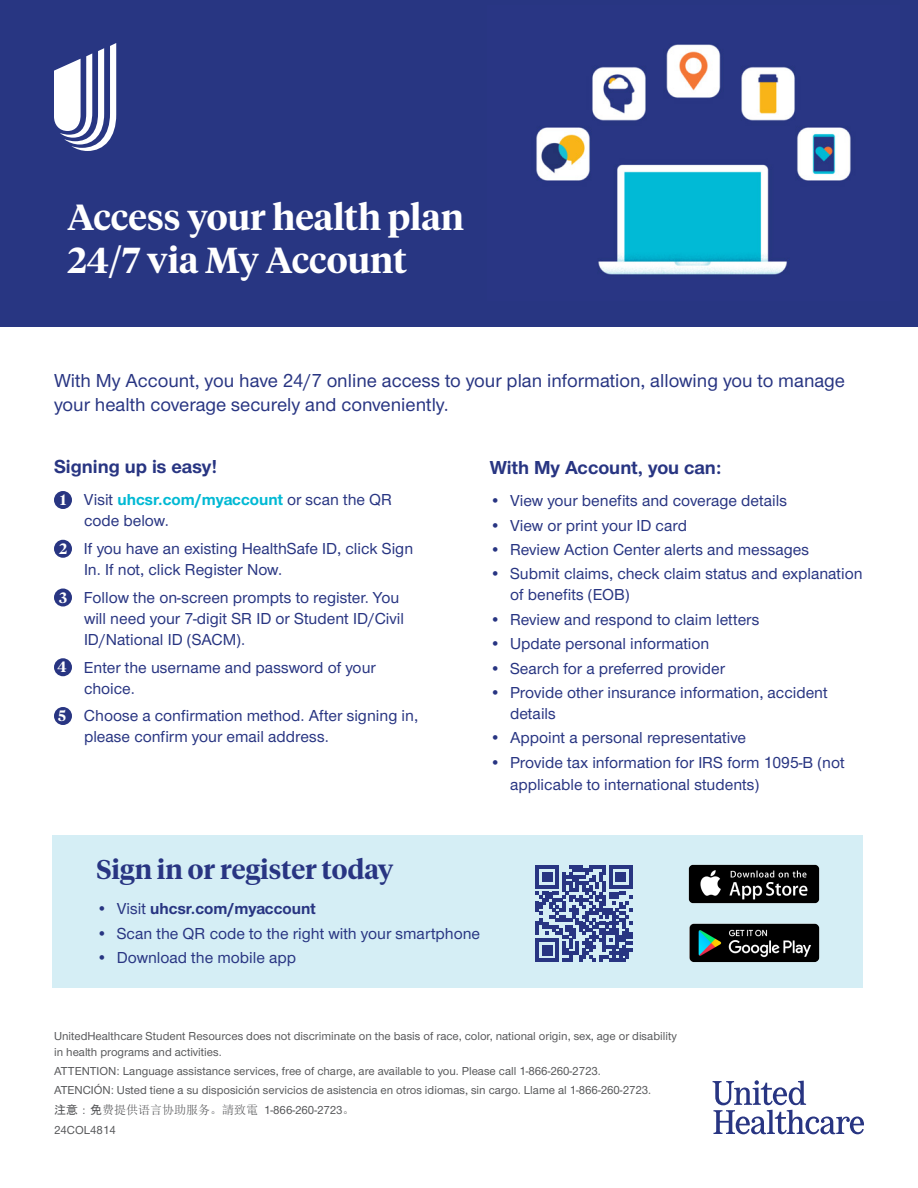
<style>
.page{position:relative;width:918px;height:1188px;background:#fff}
.page>*{position:absolute;margin:0;border:0;box-sizing:border-box;transform-origin:0 0}
.H3{font:600 36px/43.2px "UHC Serif Headline";color:#fff}
.H5{font:600 27px "UHC Serif Headline";color:#283582}
.Lead_In{font:500 19.5px/24px "UHC Sans";color:#283582}
.H5-Sans{font:700 19.5px "UHC Sans";color:#283582}
.Bullet____circle{font:500 16.5px/21px "UHC Sans";color:#283582}
.Bullet____circle-2{font:16.5px/21px "UHC Sans";color:#283582}
.t1{font:700 16.5px "UHC Sans";color:#283582}
.t2{font:600 15px "UHC Serif Headline";color:#fff}
.Body{font:500 12px/16.5px "UHC Sans";color:#57585a}
.H4-Sans{font:12px "Sim Sun";color:#57585a}
.H4-Sans-2{font:500 12px "UHC Sans";color:#57585a}
.s1{font-weight:500}
.s2{font-weight:700;color:#00b9d4}
.s3{font-family:"MS Gothic"}
.s4{font-family:"UHC Sans"}
</style>
<div class="page">
<svg style="left:713px;top:1080px;width:151px;height:54px"></svg>
<div style="left:0;top:0;width:918px;height:327px;background:#283682"></div>
<svg style="left:54px;top:43px;width:62px;height:108px"></svg>
<div style="left:54px;top:491px;width:18px;height:18px;background:#283582;border-radius:50%"></div>
<div style="left:54px;top:540px;width:18px;height:18px;background:#283582;border-radius:50%"></div>
<div style="left:54px;top:589px;width:18px;height:18px;background:#283582;border-radius:50%"></div>
<div style="left:54px;top:658px;width:18px;height:18px;background:#283582;border-radius:50%"></div>
<div style="left:54px;top:707px;width:18px;height:18px;background:#283582;border-radius:50%"></div>
<div style="left:53px;top:835px;width:810px;height:152px;background:#d5eef5"></div>
<img style="left:689px;top:865px;width:130px;height:38px">
<img style="left:689px;top:924px;width:130px;height:38px">
<svg style="left:536px;top:865px;width:96px;height:97px"></svg>
<img style="left:536px;top:44px;width:315px;height:231px">
<p class="H3" style="left:68px;top:194px;width:398px">Access your health plan<br>24/7 via My Account</p>
<p class="Lead_In" style="left:54px;top:368px;width:793px">With My Account, you have 24/7 online access to your plan information, allowing you to manage your health coverage securely and conveniently.</p>
<p class="H5-Sans" style="left:54px;top:453px;width:165px">Signing up is easy!</p>
<p class="t2" style="left:60px;top:489px;width:8px">1</p>
<p class="Bullet____circle-2" style="left:84px;top:489px;width:310px"><span class="s1">Visit</span> <span class="s2">uhcsr.com/myaccount</span> or scan the QR code below.</p>
<p class="t2" style="left:59px;top:538px;width:10px">2</p>
<p class="Bullet____circle" style="left:84px;top:537px;width:331px">If you have an existing HealthSafe ID, click Sign<br>In. If not, click Register Now.</p>
<p class="t2" style="left:59px;top:587px;width:9px">3</p>
<p class="Bullet____circle" style="left:84px;top:586px;width:322px">Follow the on-screen prompts to register. You will need your 7-digit SR ID or Student ID/Civil<br>ID/National ID (SACM).</p>
<p class="t2" style="left:58px;top:657px;width:11px">4</p>
<p class="Bullet____circle" style="left:84px;top:656px;width:293px">Enter the username and password of your choice.</p>
<p class="t2" style="left:58px;top:705px;width:9px">5</p>
<p class="Bullet____circle" style="left:84px;top:705px;width:336px">Choose a confirmation method. After signing in, please confirm your email address.</p>
<p class="H5-Sans" style="left:490px;top:454px;width:233px">With My Account, you can:</p>
<p class="Bullet____circle" style="left:490px;top:490px;width:299px">• View your benefits and coverage details</p>
<p class="Bullet____circle" style="left:490px;top:514px;width:199px">• View or print your ID card</p>
<p class="Bullet____circle" style="left:490px;top:538px;width:321px">• Review Action Center alerts and messages</p>
<p class="Bullet____circle" style="left:510px;top:563px;width:354px;text-indent:-20px">• Submit claims, check claim status and explanation of benefits (EOB)</p>
<p class="Bullet____circle" style="left:490px;top:608px;width:271px">• Review and respond to claim letters</p>
<p class="Bullet____circle" style="left:490px;top:632px;width:221px">• Update personal information</p>
<p class="Bullet____circle" style="left:490px;top:657px;width:237px">• Search for a preferred provider</p>
<p class="Bullet____circle" style="left:510px;top:681px;width:319px;text-indent:-20px">• Provide other insurance information, accident details</p>
<p class="Bullet____circle" style="left:490px;top:727px;width:258px">• Appoint a personal representative</p>
<p class="Bullet____circle" style="left:510px;top:750px;width:336px;line-height:22.5px;text-indent:-20px">• Provide tax information for IRS form 1095-B (not applicable to international students)</p>
<p class="H5" style="left:96px;top:851px;width:299px">Sign in or register today</p>
<p class="t1" style="left:96px;top:898px;width:221px"><span class="s1">• Visit</span> uhcsr.com/myaccount</p>
<p class="Bullet____circle" style="left:96px;top:922px;width:385px">• Scan the QR code to the right with your smartphone</p>
<p class="Bullet____circle" style="left:96px;top:946px;width:201px">• Download the mobile app</p>
<p class="Body" style="left:54px;top:1027px;width:624px">UnitedHealthcare Student Resources does not discriminate on the basis of race, color, national origin, sex, age or disability in health programs and activities.</p>
<p class="Body" style="left:54px;top:1062px;width:548px">ATTENTION: Language assistance services, free of charge, are available to you. Please call 1-866-260-2723.</p>
<p class="Body" style="left:54px;top:1081px;width:599px">ATENCIÓN: Usted tiene a su disposición servicios de asistencia en otros idiomas, sin cargo. Llame al 1-866-260-2723.</p>
<p class="H4-Sans" style="left:54px;top:1104px;width:302px"><span class="s3">注意：免</span>费提供语言协助服务。請致電 <span class="s4">1-866-260-2723</span>。</p>
<p class="H4-Sans-2" style="left:54px;top:1122px;width:63px">24COL4814</p>
</div>
